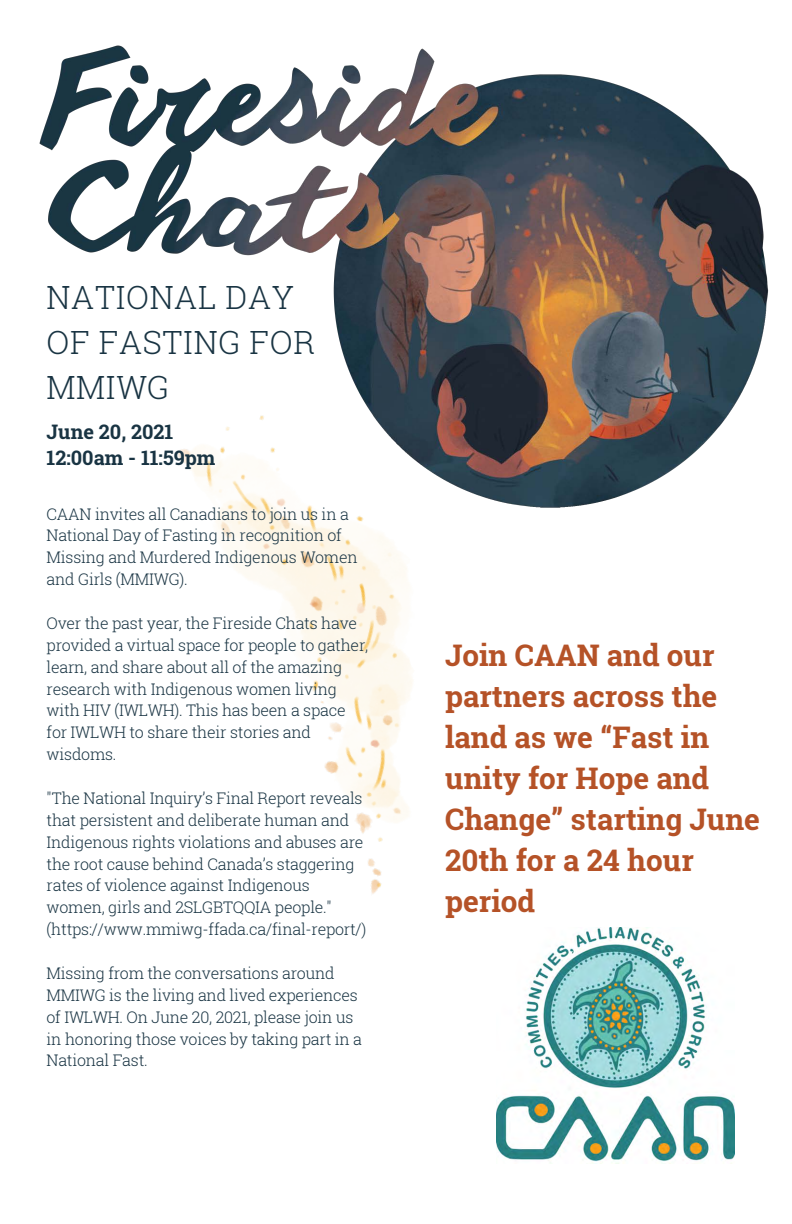
<style>
.page{position:relative;width:792px;height:1224px;background:#fff}
.page>*{position:absolute;margin:0;border:0;box-sizing:border-box;transform-origin:0 0}
.t1{font:300 32px/44.6px "Roboto Slab";letter-spacing:.02em;color:#193443}
.t2{font:700 29.7px/40.9px "Roboto Slab";color:#b55227}
.t3{font:700 20px "Roboto Slab";color:#193443}
.t4{font:300 16px/21.9px "Roboto Slab";letter-spacing:-.015em;color:#193443}
</style>
<div class="page">
<img style="left:39px;top:45px;width:730px;height:463px">
<img style="left:39px;top:334px;width:482px;height:560px">
<img style="left:496px;top:927px;width:238px;height:237px">
<p class="t1" style="left:47px;top:275px;width:270px">NATIONAL DAY<br>OF FASTING FOR<br>MMIWG</p>
<p class="t3" style="left:47px;top:418px;width:128px">June 20, 2021</p>
<p class="t3" style="left:47px;top:444px;width:171px">12:00am - 11:59pm</p>
<p class="t4" style="left:47px;top:502px;width:313px">CAAN invites all Canadians to join us in a National Day of Fasting in recognition of Missing and Murdered Indigenous Women and Girls (MMIWG).</p>
<p class="t4" style="left:47px;top:612px;width:323px">Over the past year, the Fireside Chats have provided a virtual space for people to gather, learn, and share about all of the amazing research with Indigenous women living with HIV (IWLWH). This has been a space for IWLWH to share their stories and wisdoms.</p>
<p class="t4" style="left:47px;top:787px;width:321px">"The National Inquiry’s Final Report reveals that persistent and deliberate human and Indigenous rights violations and abuses are the root cause behind Canada’s staggering rates of violence against Indigenous women, girls and 2SLGBTQQIA people." (https://www.mmiwg-ffada.ca/final-report/)</p>
<p class="t4" style="left:47px;top:962px;width:317px">Missing from the conversations around MMIWG is the living and lived experiences of IWLWH. On June 20, 2021, please join us in honoring those voices by taking part in a National Fast.</p>
<p class="t2" style="left:445px;top:634px;width:316px">Join CAAN and our partners across the land as we “Fast in unity for Hope and<br>Change” starting June<br>20th for a 24 hour period</p>
</div>
